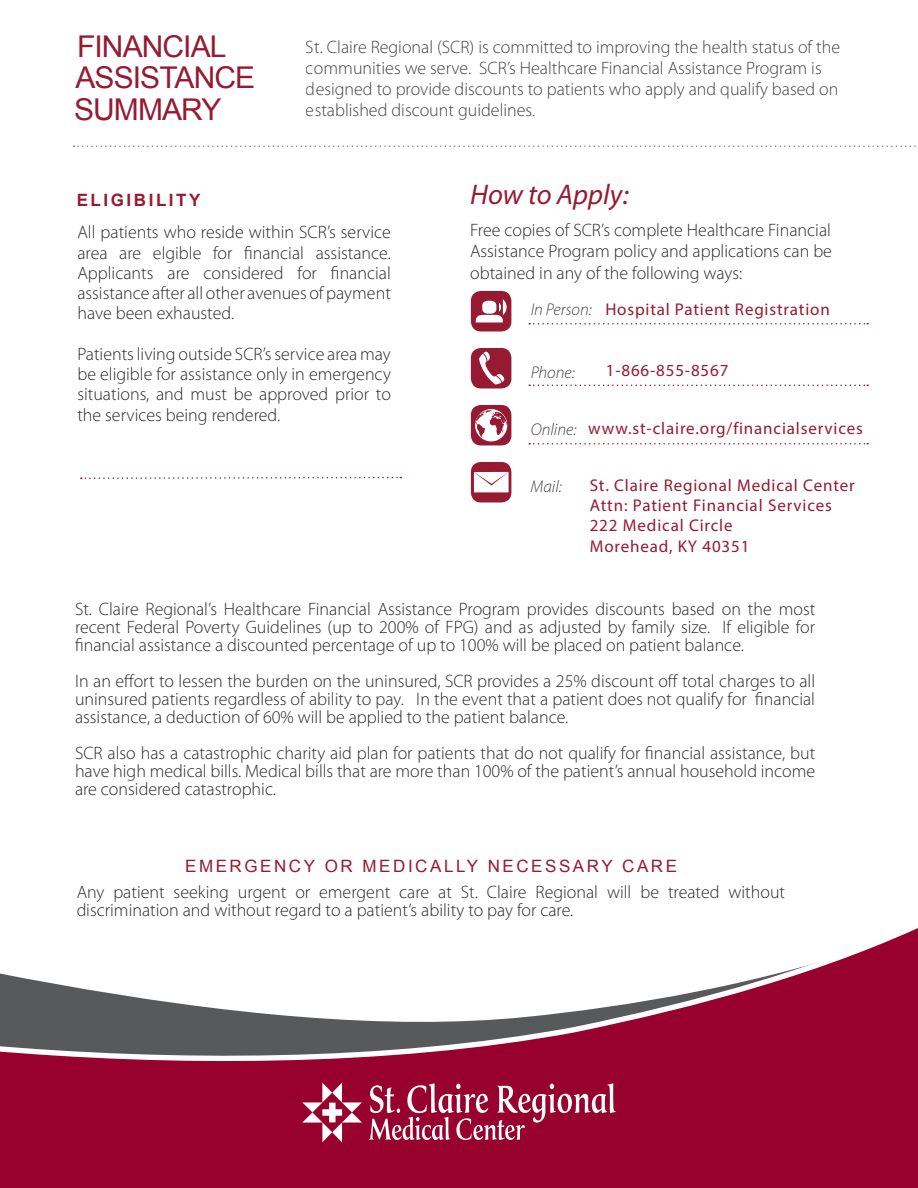
<style>
.page{position:relative;width:918px;height:1188px;background:#fff}
.page>*{position:absolute;margin:0;border:0;box-sizing:border-box;transform-origin:0 0}
.t1{font:30px/31.5px "Arial";letter-spacing:-.03em;color:#961a32}
.t2{font:italic 28.5px "Myriad Pro";color:#961a32}
.t3{font:300 18px/20.2px "Myriad Pro";color:#000;text-align:justify}
.t4{font:16.95px/20.4px "Myriad Pro";letter-spacing:.05em;color:#961a32}
.t5{font:16.95px "Arial";letter-spacing:.15em;color:#961a32}
.t6{font:italic 300 16.95px "Myriad Pro";color:#000}
.t7{font:700 16.95px "Arial";letter-spacing:.15em;color:#961a32}
</style>
<div class="page">
<div style="left:471px;top:462px;width:40px;height:40px;background:#961a32;border-radius:10px"></div>
<div style="left:471px;top:405px;width:40px;height:40px;background:#961a32;border-radius:10px"></div>
<div style="left:471px;top:348px;width:40px;height:40px;background:#961a32;border-radius:10px"></div>
<div style="left:471px;top:291px;width:40px;height:40px;background:#961a32;border-radius:10px"></div>
<svg style="left:74px;top:146px;width:842px;height:1px"></svg>
<svg style="left:529px;top:323px;width:339px;height:2px"></svg>
<svg style="left:529px;top:385px;width:339px;height:1px"></svg>
<svg style="left:529px;top:443px;width:339px;height:2px"></svg>
<svg style="left:0;top:928px;width:918px;height:260px"></svg>
<svg style="left:369px;top:1083px;width:247px;height:57px"></svg>
<svg style="left:302px;top:1083px;width:60px;height:59px"></svg>
<svg style="left:81px;top:476px;width:320px;height:3px"></svg>
<svg style="left:476px;top:299px;width:31px;height:24px"></svg>
<svg style="left:479px;top:352px;width:25px;height:33px"></svg>
<div style="left:474px;top:472px;width:35px;height:20px;background:#fff"></div>
<svg style="left:474px;top:472px;width:35px;height:13px"></svg>
<div style="left:475px;top:409px;width:32px;height:32px;background:#fff;border-radius:50%"></div>
<svg style="left:475px;top:409px;width:32px;height:29px"></svg>
<h1 class="t1" style="left:74px;top:31px;width:183px">FINANCIAL<br>ASSISTANCE<br>SUMMARY</h1>
<p class="t7" style="left:77px;top:189px;width:125px">ELIGIBILITY</p>
<p class="t3" style="left:306px;top:36px;width:536px;line-height:21px;text-align:left">St. Claire Regional (SCR) is committed to improving the health status of the communities we serve. SCR’s Healthcare Financial Assistance Program is designed to provide discounts to patients who apply and qualify based on established discount guidelines.</p>
<h2 class="t2" style="left:470px;top:177px;width:160px">How to Apply:</h2>
<p class="t3" style="left:77px;top:222px;width:315px">All patients who reside within SCR’s service area are elgible for financial assistance.<br>Applicants are considered for financial assistance after all other avenues of payment have been exhausted.</p>
<p class="t3" style="left:77px;top:344px;width:315px">Patients living outside SCR’s service area may be eligible for assistance only in emergency situations, and must be approved prior to the services being rendered.</p>
<p class="t3" style="left:470px;top:219px;width:363px;line-height:21.6px">Free copies of SCR’s complete Healthcare Financial Assistance Program policy and applications can be obtained in any of the following ways:</p>
<p class="t6" style="left:531px;top:299px;width:63px">In Person:</p>
<p class="t4" style="left:605px;top:298px;width:226px">Hospital Patient Registration</p>
<p class="t6" style="left:531px;top:362px;width:46px">Phone:</p>
<p class="t4" style="left:606px;top:360px;width:124px">1-866-855-8567</p>
<p class="t6" style="left:531px;top:419px;width:47px">Online:</p>
<p class="t4" style="left:588px;top:417px;width:276px">www.st-claire.org/financialservices</p>
<p class="t6" style="left:531px;top:476px;width:33px">Mail:</p>
<p class="t4" style="left:590px;top:474px;width:266px">St. Claire Regional Medical Center<br>Attn: Patient Financial Services<br>222 Medical Circle<br>Morehead, KY 40351</p>
<p class="t3" style="left:75px;top:600px;width:742px;line-height:18px">St. Claire Regional’s Healthcare Financial Assistance Program provides discounts based on the most recent Federal Poverty Guidelines (up to 200% of FPG) and as adjusted by family size. If eligible for financial assistance a discounted percentage of up to 100% will be placed on patient balance.</p>
<p class="t3" style="left:75px;top:672px;width:742px;line-height:18px">In an effort to lessen the burden on the uninsured, SCR provides a 25% discount off total charges to all uninsured patients regardless of ability to pay. In the event that a patient does not qualify for financial assistance, a deduction of 60% will be applied to the patient balance.</p>
<p class="t3" style="left:75px;top:744px;width:742px;line-height:18px">SCR also has a catastrophic charity aid plan for patients that do not qualify for financial assistance, but have high medical bills. Medical bills that are more than 100% of the patient’s annual household income are considered catastrophic.</p>
<p class="t5" style="left:185px;top:855px;width:494px">EMERGENCY OR MEDICALLY NECESSARY CARE</p>
<p class="t3" style="left:76px;top:883px;width:710px;line-height:18px">Any patient seeking urgent or emergent care at St. Claire Regional will be treated without discrimination and without regard to a patient’s ability to pay for care.</p>
</div>
